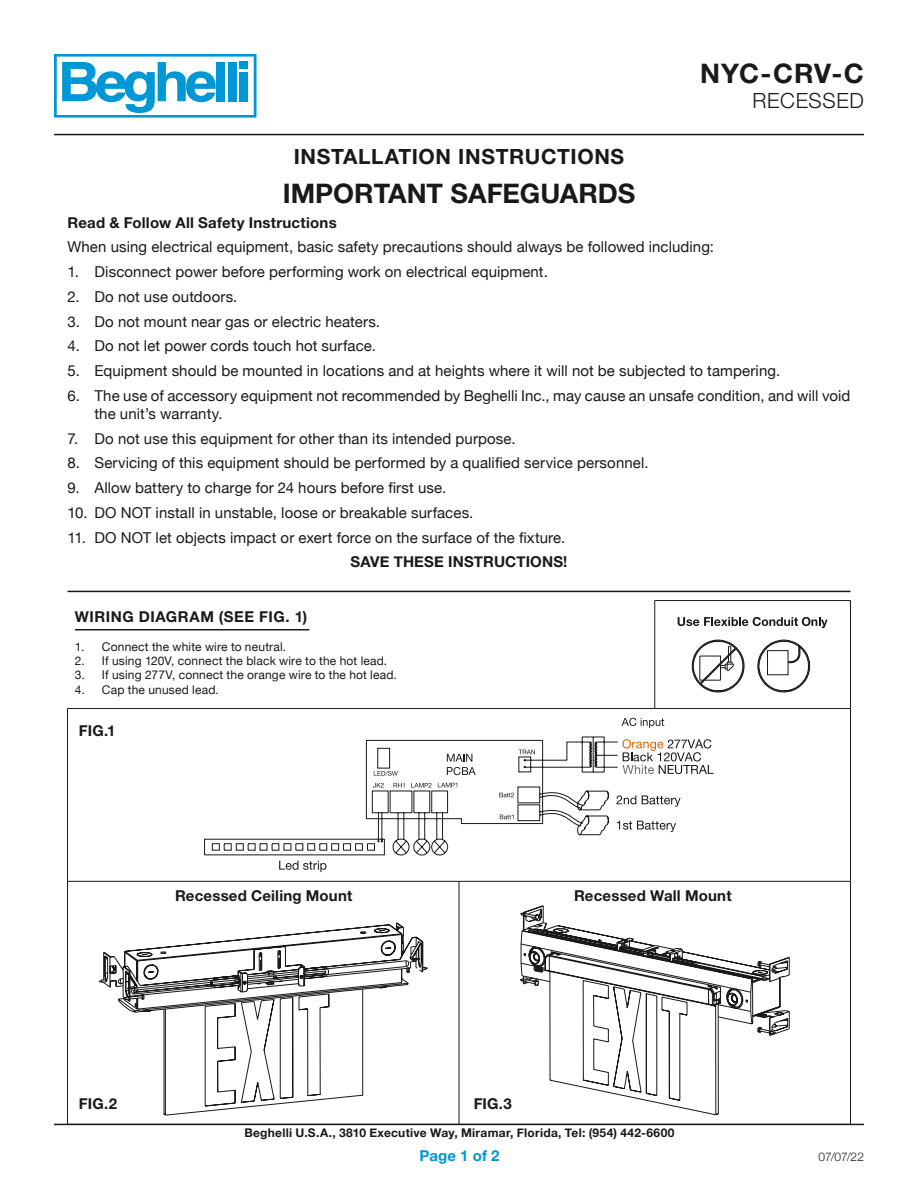
<style>
.page{position:relative;width:918px;height:1188px;background:#fff}
.page>*{position:absolute;margin:0;border:0;box-sizing:border-box;transform-origin:0 0}
.t1{font:700 27px "Helvetica Neue LT Pro";color:#1b1819}
.t2{font:700 21px "Helvetica Neue LT Pro";letter-spacing:.03em;color:#1b1819}
.t3{font:300 21px "Helvetica Neue LT Pro";letter-spacing:.035em;color:#1b1819}
.t4{font:15px/18px "Helvetica Neue";letter-spacing:.005em;color:#1b1819}
.t5{font:700 15px "Helvetica Neue LT Pro";letter-spacing:.015em;color:#1b1819}
.t6{font:700 15px "Helvetica Neue LT Pro";letter-spacing:.035em;color:#1b1819}
.t7{font:700 15px "Helvetica Neue";letter-spacing:.01em;color:#1b1819}
.t8{font:700 15px "Helvetica Neue";letter-spacing:.01em;color:#0097d6}
.t9{font:12px "Helvetica Neue";letter-spacing:.015em;color:#1b1819}
.t10{font:700 12px "Helvetica Neue";letter-spacing:.02em;color:#1b1819}
.t11{font:300 12px "Helvetica Neue";color:#1b1819}
</style>
<div class="page">
<svg style="left:54px;top:54px;width:202px;height:64px"></svg>
<hr style="left:54px;top:134px;width:810px;height:1px;background:#1b1819">
<hr style="left:54px;top:1124px;width:810px;height:1px;background:#1b1819">
<hr style="left:655px;top:600px;width:196px;height:1px;background:#1b1819">
<hr style="left:850px;top:601px;width:1px;height:107px;background:#1b1819">
<hr style="left:67px;top:709px;width:1px;height:172px;background:#1b1819">
<hr style="left:655px;top:708px;width:196px;height:1px;background:#1b1819">
<hr style="left:850px;top:709px;width:1px;height:172px;background:#1b1819">
<hr style="left:67px;top:881px;width:392px;height:1px;background:#1b1819">
<hr style="left:67px;top:882px;width:1px;height:242px;background:#1b1819">
<hr style="left:459px;top:881px;width:196px;height:1px;background:#1b1819">
<hr style="left:459px;top:882px;width:1px;height:242px;background:#1b1819">
<hr style="left:655px;top:881px;width:196px;height:1px;background:#1b1819">
<hr style="left:850px;top:882px;width:1px;height:242px;background:#1b1819">
<hr style="left:654px;top:601px;width:1px;height:107px;background:#1b1819">
<hr style="left:67px;top:708px;width:392px;height:1px;background:#1b1819">
<hr style="left:459px;top:708px;width:196px;height:1px;background:#1b1819">
<hr style="left:75px;top:629px;width:234px;height:1px;background:#1b1819">
<svg style="left:678px;top:617px;width:150px;height:11px"></svg>
<svg style="left:692px;top:640px;width:52px;height:53px"></svg>
<svg style="left:758px;top:640px;width:52px;height:53px"></svg>
<svg style="left:423px;top:737px;width:195px;height:118px"></svg>
<svg style="left:438px;top:783px;width:19px;height:4px"></svg>
<svg style="left:423px;top:783px;width:9px;height:5px"></svg>
<svg style="left:519px;top:750px;width:16px;height:4px"></svg>
<svg style="left:622px;top:739px;width:92px;height:35px"></svg>
<svg style="left:622px;top:718px;width:42px;height:10px"></svg>
<svg style="left:447px;top:754px;width:29px;height:21px"></svg>
<svg style="left:616px;top:795px;width:20px;height:9px"></svg>
<svg style="left:642px;top:795px;width:39px;height:12px"></svg>
<svg style="left:617px;top:821px;width:59px;height:11px"></svg>
<svg style="left:500px;top:815px;width:13px;height:4px"></svg>
<svg style="left:499px;top:793px;width:15px;height:4px"></svg>
<svg style="left:104px;top:590px;width:319px;height:516px"></svg>
<svg style="left:520px;top:905px;width:270px;height:221px"></svg>
<hr style="left:68px;top:591px;width:782px;height:1px;background:#1b1819">
<h1 class="t1" style="left:700px;top:57px;width:165px">NYC-CRV-C</h1>
<h2 class="t3" style="left:752px;top:88px;width:113px">RECESSED</h2>
<p class="t2" style="left:294px;top:143px;width:332px">INSTALLATION INSTRUCTIONS</p>
<p class="t1" style="left:283px;top:177px;width:354px">IMPORTANT SAFEGUARDS</p>
<p class="t5" style="left:68px;top:213px;width:271px">Read &amp; Follow All Safety Instructions</p>
<p class="t4" style="left:68px;top:239px;width:648px">When using electrical equipment, basic safety precautions should always be followed including:</p>
<p class="t4" style="left:68px;top:264px;width:482px">1. Disconnect power before performing work on electrical equipment.</p>
<p class="t4" style="left:68px;top:288px;width:171px">2. Do not use outdoors.</p>
<p class="t4" style="left:68px;top:313px;width:314px">3. Do not mount near gas or electric heaters.</p>
<p class="t4" style="left:68px;top:338px;width:310px">4. Do not let power cords touch hot surface.</p>
<p class="t4" style="left:68px;top:363px;width:714px">5. Equipment should be mounted in locations and at heights where it will not be subjected to tampering.</p>
<p class="t4" style="left:94px;top:387px;width:757px;text-indent:-27px">6. The use of accessory equipment not recommended by Beghelli Inc., may cause an unsafe condition, and will void the unit’s warranty.</p>
<p class="t4" style="left:68px;top:430px;width:450px">7. Do not use this equipment for other than its intended purpose.</p>
<p class="t4" style="left:68px;top:455px;width:583px">8. Servicing of this equipment should be performed by a qualified service personnel.</p>
<p class="t4" style="left:68px;top:480px;width:380px">9. Allow battery to charge for 24 hours before first use.</p>
<p class="t4" style="left:68px;top:504px;width:407px">10. DO NOT install in unstable, loose or breakable surfaces.</p>
<p class="t4" style="left:68px;top:529px;width:499px">11. DO NOT let objects impact or exert force on the surface of the fixture.</p>
<p class="t7" style="left:351px;top:550px;width:218px">SAVE THESE INSTRUCTIONS!</p>
<p class="t6" style="left:75px;top:607px;width:234px">WIRING DIAGRAM (SEE FIG. 1)</p>
<p class="t9" style="left:75px;top:638px;width:213px">1. Connect the white wire to neutral.</p>
<p class="t9" style="left:75px;top:652px;width:314px">2. If using 120V, connect the black wire to the hot lead.</p>
<p class="t9" style="left:75px;top:666px;width:323px">3. If using 277V, connect the orange wire to the hot lead.</p>
<p class="t9" style="left:75px;top:681px;width:145px">4. Cap the unused lead.</p>
<p class="t5" style="left:79px;top:722px;width:38px">FIG.1</p>
<p class="t5" style="left:175px;top:886px;width:179px">Recessed Ceiling Mount</p>
<p class="t5" style="left:574px;top:887px;width:159px">Recessed Wall Mount</p>
<p class="t5" style="left:79px;top:1094px;width:40px">FIG.2</p>
<p class="t5" style="left:474px;top:1094px;width:40px">FIG.3</p>
<p class="t10" style="left:244px;top:1123px;width:432px">Beghelli U.S.A., 3810 Executive Way, Miramar, Florida, Tel: (954) 442-6600</p>
<p class="t8" style="left:419px;top:1144px;width:82px">Page 1 of 2</p>
<p class="t11" style="left:819px;top:1148px;width:47px">07/07/22</p>
</div>
